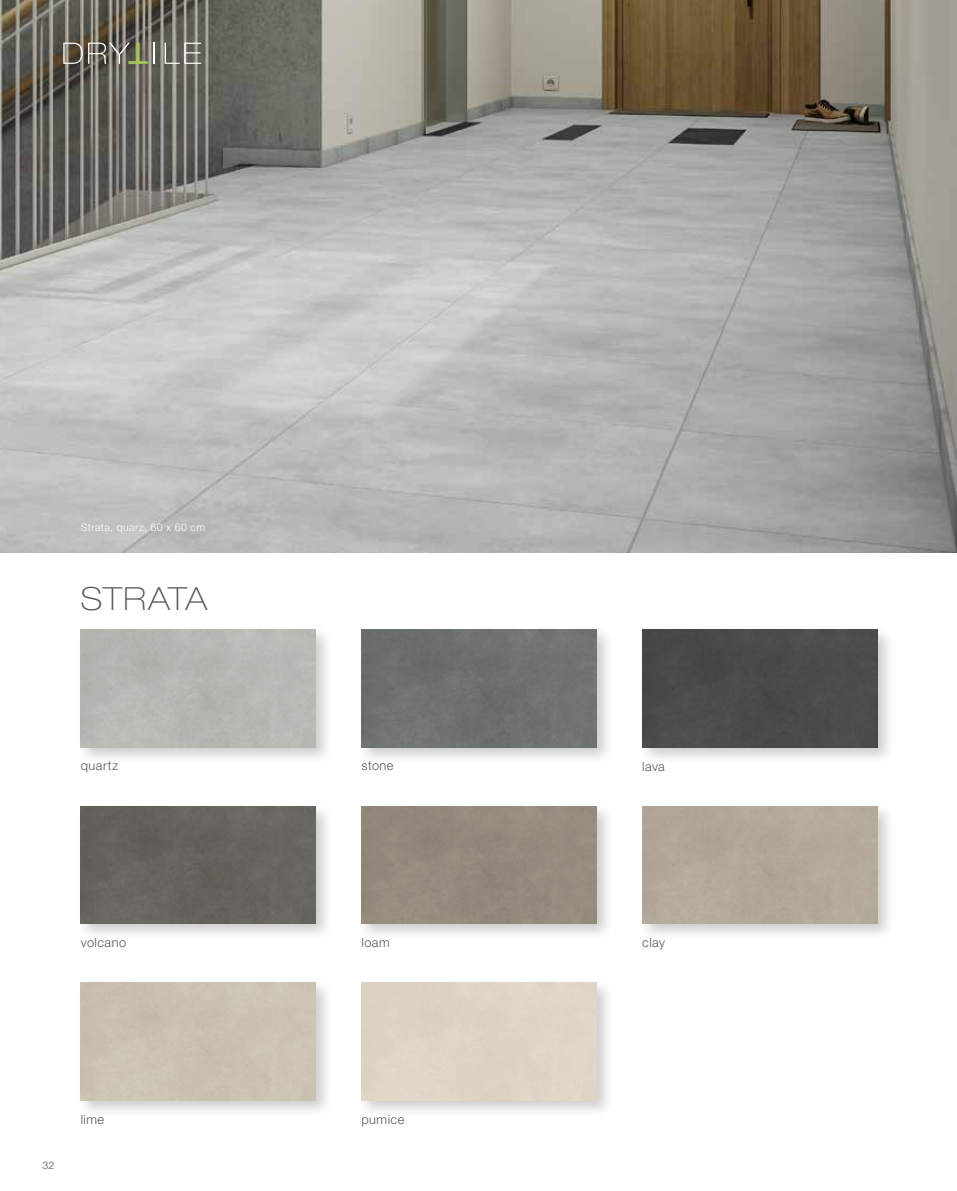
<style>
.page{position:relative;width:957px;height:1191px;background:#fff}
.page>*{position:absolute;margin:0;border:0;box-sizing:border-box;transform-origin:0 0}
.t1{font:100 expanded 31.8px "Helvetica Neue LT Pro";letter-spacing:.03em;color:#565656}
.t2{font:300 12.75px "Helvetica Neue LT Pro";letter-spacing:.035em;color:#565656}
.t3{font:300 10.5px "Helvetica Neue LT Pro";letter-spacing:.045em;color:#fff}
.t4{font:300 10.5px "Helvetica Neue LT Pro";color:#565656}
</style>
<div class="page">
<img style="left:0;top:0;width:957px;height:553px">
<div style="left:76px;top:625px;width:258px;height:140px;background:#000;opacity:.2"></div>
<div style="left:81px;top:629px;width:235px;height:118px;background:#b6b8b3"></div>
<div style="left:357px;top:625px;width:258px;height:140px;background:#000;opacity:.2"></div>
<div style="left:361px;top:629px;width:235px;height:118px;background:#6e726f"></div>
<div style="left:357px;top:801px;width:258px;height:140px;background:#000;opacity:.2"></div>
<div style="left:361px;top:806px;width:235px;height:117px;background:#948b7d"></div>
<div style="left:357px;top:978px;width:258px;height:140px;background:#000;opacity:.2"></div>
<div style="left:361px;top:982px;width:235px;height:118px;background:#ded4c6"></div>
<div style="left:638px;top:625px;width:257px;height:140px;background:#000;opacity:.2"></div>
<div style="left:642px;top:629px;width:235px;height:118px;background:#4a4c4a"></div>
<div style="left:638px;top:801px;width:257px;height:140px;background:#000;opacity:.2"></div>
<div style="left:642px;top:806px;width:235px;height:117px;background:#b3a89a"></div>
<div style="left:76px;top:801px;width:258px;height:140px;background:#000;opacity:.2"></div>
<div style="left:81px;top:806px;width:235px;height:117px;background:#67645e"></div>
<div style="left:76px;top:978px;width:258px;height:140px;background:#000;opacity:.2"></div>
<div style="left:81px;top:982px;width:235px;height:118px;background:#cac2b1"></div>
<svg style="left:165px;top:43px;width:36px;height:21px"></svg>
<svg style="left:63px;top:43px;width:91px;height:21px;background:#7e7b6d"></svg>
<p class="t3" style="left:81px;top:520px;width:126px">Strata, quarz, 60 x 60 cm</p>
<h1 class="t1" style="left:81px;top:579px;width:128px">STRATA</h1>
<p class="t2" style="left:81px;top:758px;width:39px">quartz</p>
<p class="t2" style="left:361px;top:758px;width:34px">stone</p>
<p class="t2" style="left:642px;top:758px;width:24px">lava</p>
<p class="t2" style="left:361px;top:934px;width:30px">loam</p>
<p class="t2" style="left:81px;top:934px;width:47px">volcano</p>
<p class="t2" style="left:642px;top:934px;width:24px">clay</p>
<p class="t4" style="left:43px;top:1158px;width:13px">32</p>
<p class="t2" style="left:81px;top:1111px;width:25px">lime</p>
<p class="t2" style="left:361px;top:1111px;width:44px">pumice</p>
</div>
